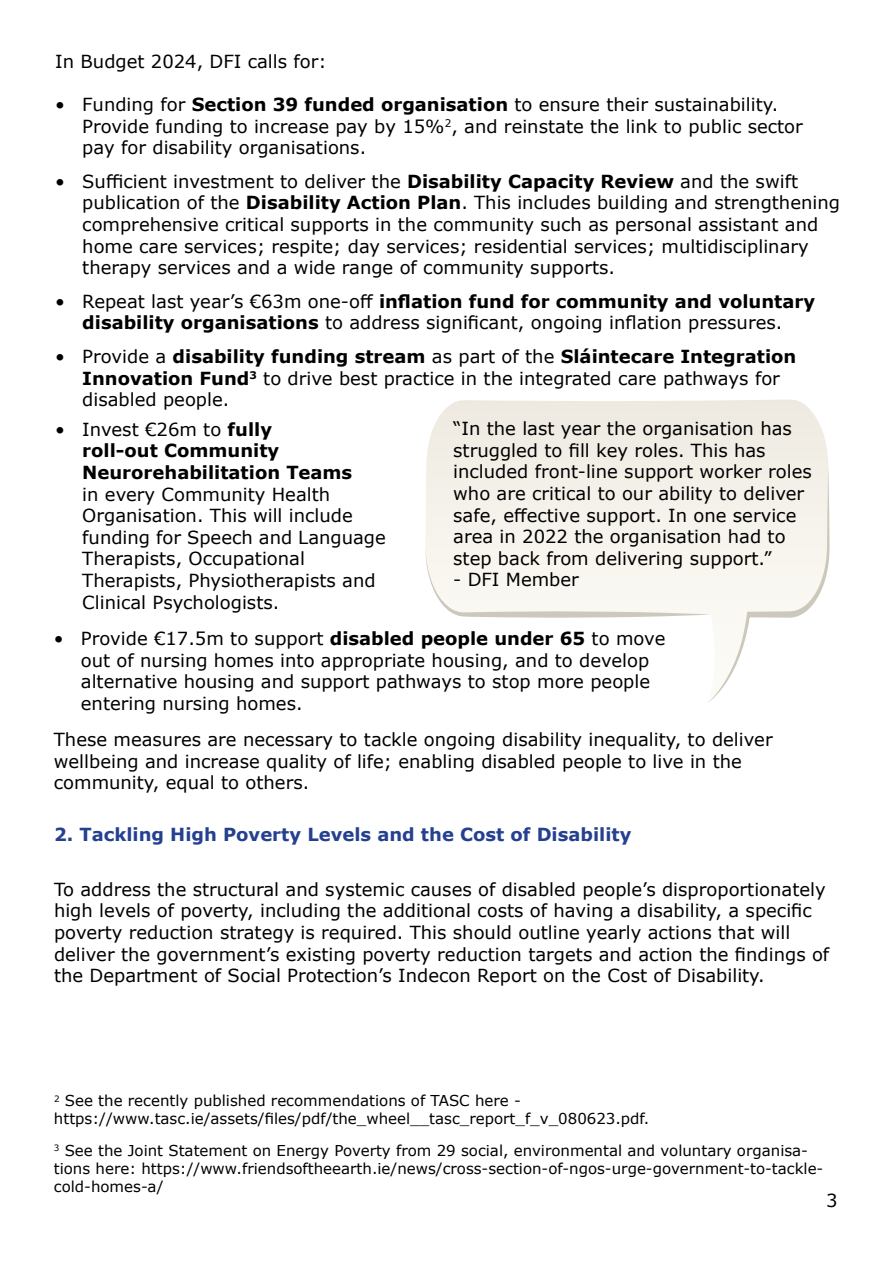
<style>
.page{position:relative;width:893px;height:1263px;background:#fff}
.page>*{position:absolute;margin:0;border:0;box-sizing:border-box;transform-origin:0 0}
.t1{font:18px/21.6px "Verdana";color:#000}
.t2{font:700 18px/21.6px "Verdana";color:#000}
.t3{font:700 18px "Verdana";color:#25408f}
.t4{font:15px/18px "Verdana";color:#000}
.s1{font-weight:700}
.s2{font-weight:400}
</style>
<div class="page">
<svg style="left:425px;top:466px;width:404px;height:237px"></svg>
<div style="left:425px;top:399px;width:403px;height:148px;background:#f3f0e8"></div>
<p class="t1" style="left:55px;top:50px;width:273px">In Budget 2024, DFI calls for:</p>
<p class="t1" style="left:82px;top:93px;width:722px;text-indent:-27px">• Funding for <span class="s1">Section 39 funded organisation</span> to ensure their sustainability.<br>Provide funding to increase pay by 15%<sup>2</sup>, and reinstate the link to public sector pay for disability organisations.</p>
<p class="t1" style="left:82px;top:170px;width:759px;text-indent:-27px">• Sufficient investment to deliver the <span class="s1">Disability Capacity Review</span> and the swift publication of the <span class="s1">Disability Action Plan</span>. This includes building and strengthening comprehensive critical supports in the community such as personal assistant and home care services; respite; day services; residential services; multidisciplinary therapy services and a wide range of community supports.</p>
<p class="t1" style="left:55px;top:290px;width:761px;text-align:center">• Repeat last year’s €63m one-off <span class="s1">inflation fund for community and voluntary disability organisations</span> to address significant, ongoing inflation pressures.</p>
<p class="t1" style="left:82px;top:345px;width:716px;text-indent:-27px">• Provide a <span class="s1">disability funding stream</span> as part of the <span class="s1">Sláintecare Integration<br>Innovation Fund</span><sup>3</sup> to drive best practice in the integrated care pathways for disabled people.</p>
<p class="t1" style="left:453px;top:418px;width:360px">“In the last year the organisation has struggled to fill key roles. This has included front-line support worker roles who are critical to our ability to deliver safe, effective support. In one service area in 2022 the organisation had to step back from delivering support.”</p>
<p class="t1" style="left:453px;top:569px;width:127px">- DFI Member</p>
<p class="t2" style="left:82px;top:418px;width:272px;text-indent:-27px"><span class="s2">• Invest €26m to</span> fully<br>roll-out Community<br>Neurorehabilitation Teams</p>
<p class="t1" style="left:82px;top:483px;width:305px">in every Community Health<br>Organisation. This will include funding for Speech and Language<br>Therapists, Occupational<br>Therapists, Physiotherapists and<br>Clinical Psychologists.</p>
<p class="t1" style="left:81px;top:628px;width:586px;text-indent:-27px">• Provide €17.5m to support <span class="s1">disabled people under 65</span> to move out of nursing homes into appropriate housing, and to develop alternative housing and support pathways to stop more people entering nursing homes.</p>
<p class="t1" style="left:54px;top:729px;width:720px">These measures are necessary to tackle ongoing disability inequality, to deliver wellbeing and increase quality of life; enabling disabled people to live in the community, equal to others.</p>
<p class="t3" style="left:54px;top:821px;width:579px">2. Tackling High Poverty Levels and the Cost of Disability</p>
<p class="t1" style="left:54px;top:878px;width:777px">To address the structural and systemic causes of disabled people’s disproportionately high levels of poverty, including the additional costs of having a disability, a specific poverty reduction strategy is required. This should outline yearly actions that will deliver the government’s existing poverty reduction targets and action the findings of the Department of Social Protection’s Indecon Report on the Cost of Disability.</p>
<p class="t4" style="left:54px;top:1092px;width:597px"><sup>2</sup> See the recently published recommendations of TASC here - https://www.tasc.ie/assets/files/pdf/the_wheel__tasc_report_f_v_080623.pdf.</p>
<p class="t4" style="left:54px;top:1142px;width:771px"><sup>3</sup> See the Joint Statement on Energy Poverty from 29 social, environmental and voluntary organisa&shy;tions here: https://www.friendsoftheearth.ie/news/cross-section-of-ngos-urge-government-to-tackle&shy;cold-homes-a/</p>
<p class="t1" style="left:826px;top:1189px;width:13px">3</p>
</div>
